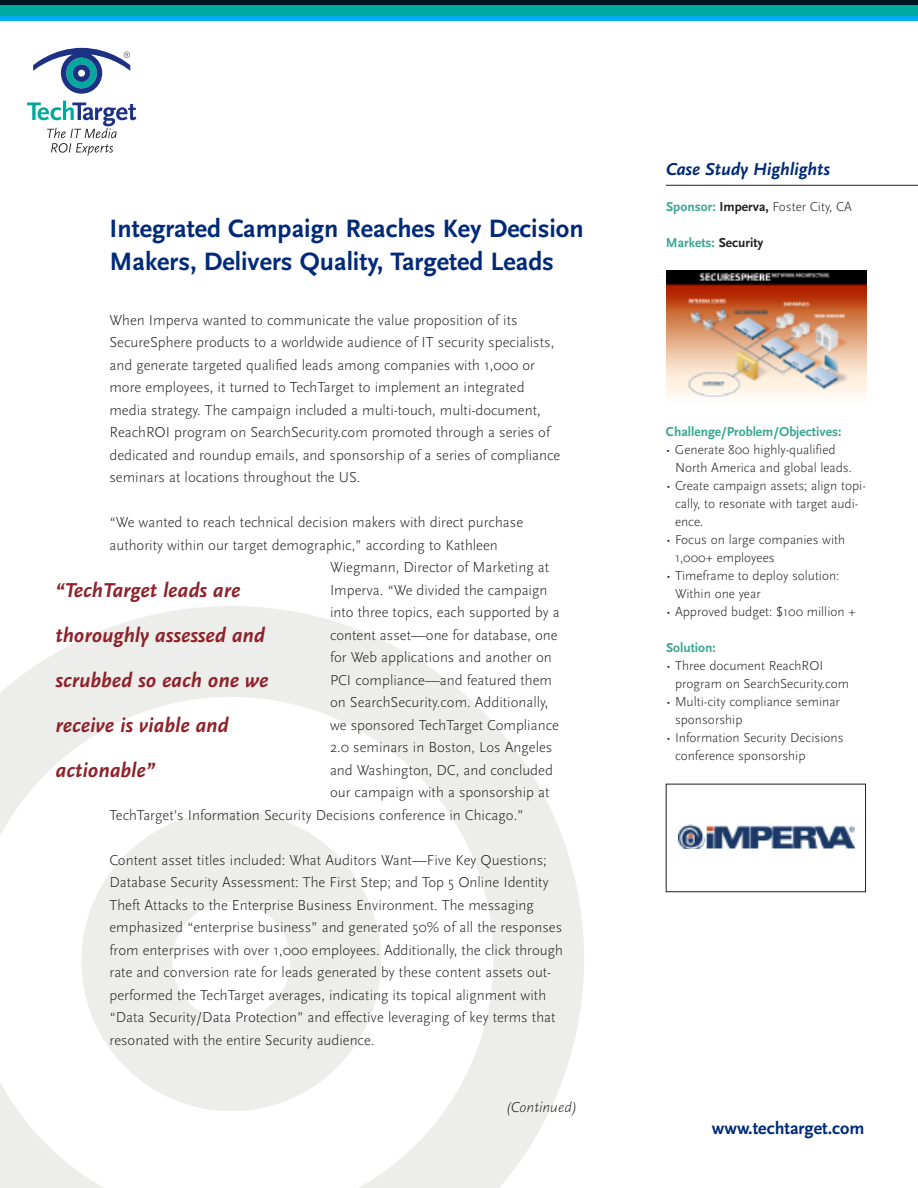
<style>
.page{position:relative;width:918px;height:1188px;background:#fff}
.page>*{position:absolute;margin:0;border:0;box-sizing:border-box;transform-origin:0 0}
.t1{font:700 26.25px/33px "Scala Sans";color:#002a78}
.t2{font:italic 700 21px/45px "Scala Sans";color:#8f222a}
.t3{font:italic 700 18px "Scala Sans";color:#002a78}
.t4{font:700 18px "Scala Sans";color:#002a78}
.t5{font:300 15px/22.5px "Scala Sans";color:#211f1f}
.t6{font:italic 300 15px "Scala Sans";color:#211f1f}
.t7{font:300 13.5px/18px "Scala Sans";color:#211f1f}
.t8{font:700 13.5px "Scala Sans";color:#38a690}
.s1{font-weight:700;color:#38a690}
.s2{font-weight:700}
.s3{color:#211f1f}
</style>
<div class="page">
<div style="left:0;top:2px;width:918px;height:19px;background:#00a99d"></div>
<div style="left:0;top:16px;width:918px;height:5px;background:#00aeef"></div>
<div style="left:0;top:0;width:918px;height:5px;background:#011622"></div>
<svg style="left:0;top:606px;width:584px;height:582px"></svg>
<svg style="left:81px;top:811px;width:300px;height:300px;fill:#edeeeb"></svg>
<hr style="left:666px;top:185px;width:252px;height:1px;background:#211f1f">
<div style="left:666px;top:784px;width:200px;height:108px;border:1px solid #211f1f"></div>
<img style="left:678px;top:824px;width:176px;height:24px">
<svg style="left:33px;top:48px;width:97px;height:46px"></svg>
<svg style="left:27px;top:101px;width:109px;height:55px"></svg>
<img style="left:667px;top:271px;width:199px;height:127px">
<h1 class="t1" style="left:109px;top:211px;width:476px">Integrated Campaign Reaches Key Decision<br>Makers, Delivers Quality, Targeted Leads</h1>
<p class="t5" style="left:109px;top:308px;width:452px">When Imperva wanted to communicate the value proposition of its SecureSphere products to a worldwide audience of IT security specialists, and generate targeted qualified leads among companies with 1,000 or more employees, it turned to TechTarget to implement an integrated media strategy. The campaign included a multi-touch, multi-document, ReachROI program on SearchSecurity.com promoted through a series of dedicated and roundup emails, and sponsorship of a series of compliance seminars at locations throughout the US.</p>
<p class="t5" style="left:110px;top:511px;width:415px">“We wanted to reach technical decision makers with direct purchase</p>
<p class="t5" style="left:110px;top:533px;width:390px">authority within our target demographic,” according to Kathleen</p>
<p class="t5" style="left:330px;top:556px;width:221px">Wiegmann, Director of Marketing at</p>
<p class="t5" style="left:330px;top:578px;width:219px">Imperva. “We divided the campaign</p>
<p class="t5" style="left:330px;top:601px;width:231px">into three topics, each supported by a</p>
<p class="t5" style="left:330px;top:623px;width:229px">content asset—one for database, one</p>
<p class="t5" style="left:330px;top:646px;width:223px">for Web applications and another on</p>
<p class="t5" style="left:330px;top:668px;width:224px">PCI compliance—and featured them</p>
<p class="t5" style="left:330px;top:691px;width:220px">on SearchSecurity.com. Additionally,</p>
<p class="t5" style="left:330px;top:713px;width:230px">we sponsored TechTarget Compliance</p>
<p class="t5" style="left:330px;top:736px;width:224px">2.0 seminars in Boston, Los Angeles</p>
<p class="t5" style="left:330px;top:758px;width:224px">and Washington, DC, and concluded</p>
<p class="t5" style="left:330px;top:781px;width:221px">our campaign with a sponsorship at</p>
<p class="t5" style="left:110px;top:803px;width:416px">TechTarget’s Information Security Decisions conference in Chicago.”</p>
<p class="t5" style="left:109px;top:848px;width:455px">Content asset titles included: What Auditors Want—Five Key Questions; Database Security Assessment: The First Step; and Top 5 Online Identity Theft Attacks to the Enterprise Business Environment. The messaging emphasized “enterprise business” and generated 50% of all the responses from enterprises with over 1,000 employees. Additionally, the click through rate and conversion rate for leads generated by these content assets out&shy;performed the TechTarget averages, indicating its topical alignment with “Data Security/Data Protection” and effective leveraging of key terms that resonated with the entire Security audience.</p>
<h2 class="t2" style="left:55px;top:567px;width:215px">“TechTarget leads are thoroughly assessed and scrubbed so each one we receive is viable and actionable”</h2>
<p class="t6" style="left:506px;top:1098px;width:73px">(Continued)</p>
<p class="t3" style="left:666px;top:159px;width:166px">Case Study Highlights</p>
<p class="t7" style="left:666px;top:198px;width:188px"><span class="s1">Sponsor:</span> <span class="s2">Imperva,</span> Foster City, CA</p>
<p class="t8" style="left:666px;top:235px;width:99px">Markets: <span class="s3">Security</span></p>
<p class="t8" style="left:666px;top:424px;width:177px">Challenge/Problem/Objectives:</p>
<p class="t7" style="left:675px;top:441px;width:178px;text-indent:-9px">• Generate 800 highly-qualified<br>North America and global leads.</p>
<p class="t7" style="left:675px;top:477px;width:192px;text-indent:-9px">• Create campaign assets; align topi&shy;cally, to resonate with target audi&shy;ence.</p>
<p class="t7" style="left:675px;top:531px;width:172px;text-indent:-9px">• Focus on large companies with<br>1,000+ employees</p>
<p class="t7" style="left:675px;top:567px;width:166px;text-indent:-9px">• Timeframe to deploy solution:<br>Within one year</p>
<p class="t7" style="left:666px;top:603px;width:191px">• Approved budget: $100 million +</p>
<p class="t8" style="left:666px;top:640px;width:51px">Solution:</p>
<p class="t7" style="left:675px;top:657px;width:176px;text-indent:-9px">• Three document ReachROI program on SearchSecurity.com</p>
<p class="t7" style="left:675px;top:693px;width:166px;text-indent:-9px">• Multi-city compliance seminar sponsorship</p>
<p class="t7" style="left:675px;top:729px;width:170px;text-indent:-9px">• Information Security Decisions conference sponsorship</p>
<p class="t4" style="left:712px;top:1117px;width:154px">www.techtarget.com</p>
</div>
